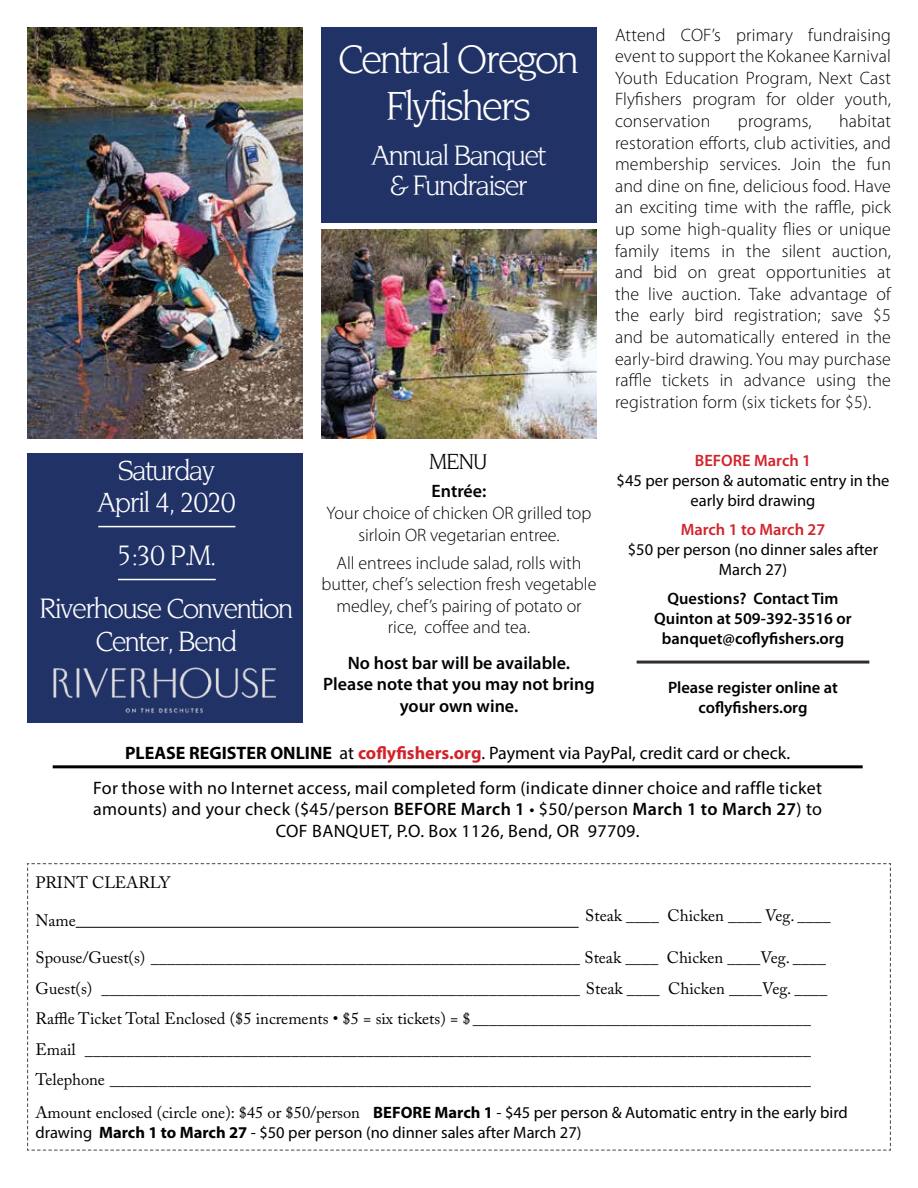
<style>
.page{position:relative;width:918px;height:1188px;background:#fff}
.page>*{position:absolute;margin:0;border:0;box-sizing:border-box;transform-origin:0 0}
.t1{font:39px/46.8px "Novelty";color:#fff;text-align:center}
.t2{font:27px/30px "Novelty";color:#fff;text-align:center}
.t3{font:21px "Novelty";color:#000}
.t4{font:300 18px/21.6px "Myriad Pro";color:#000;text-align:justify}
.t5{font:18px/35.1px "Myriad Pro";letter-spacing:.02em;color:#000;text-align:center}
.t6{font:600 18px/21.6px "Myriad Pro";color:#000;text-align:center}
.t7{font:16.5px/30.6px "Adobe Caslon Pro";color:#000}
.t8{font:16.5px/19.8px "Myriad Pro";color:#000;text-align:center}
.t9{font:600 16.5px/19.8px "Myriad Pro";color:#000;text-align:center}
.t10{font:600 16.5px "Myriad Pro";color:#d2232a}
.s1{font-weight:700}
.s2{font-weight:700;color:#d2232a}
.s3{font-weight:600}
.s4{font-family:"Adobe Caslon Pro"}
</style>
<div class="page">
<div style="left:27px;top:453px;width:276px;height:270px;background:#213266"></div>
<div style="left:321px;top:27px;width:276px;height:195px;background:#213266"></div>
<img style="left:27px;top:27px;width:276px;height:411px">
<hr style="left:637px;top:661px;width:232px;height:3px;background:#352c32">
<hr style="left:98px;top:526px;width:137px;height:1px;background:#fff">
<hr style="left:118px;top:579px;width:98px;height:1px;background:#fff">
<img style="left:321px;top:230px;width:276px;height:208px">
<svg style="left:27px;top:863px;width:864px;height:288px"></svg>
<hr style="left:53px;top:765px;width:810px;height:3px;background:#000">
<hr style="left:76px;top:927px;width:503px;height:1px;background:#000">
<img style="left:53px;top:667px;width:223px;height:46px">
<h2 class="t2" style="left:98px;top:454px;width:139px;line-height:32.4px">Saturday<br>April 4, 2020</h2>
<h2 class="t2" style="left:41px;top:529px;width:254px;line-height:52.9px">5:30 P.M.<br>Riverhouse Convention</h2>
<h2 class="t2" style="left:97px;top:626px;width:141px">Center, Bend</h2>
<h1 class="t1" style="left:340px;top:36px;width:240px">Central Oregon<br>Flyfishers</h1>
<h2 class="t2" style="left:372px;top:140px;width:175px">Annual Banquet &amp; Fundraiser</h2>
<p class="t3" style="left:431px;top:450px;width:58px">MENU</p>
<p class="t6" style="left:432px;top:480px;width:56px">Entrée:</p>
<p class="t4" style="left:327px;top:502px;width:266px;text-align:center">Your choice of chicken OR grilled top sirloin OR vegetarian entree.</p>
<p class="t4" style="left:322px;top:552px;width:276px;text-align:center">All entrees include salad, rolls with butter, chef’s selection fresh vegetable medley, chef’s pairing of potato or rice, coffee and tea.</p>
<p class="t6" style="left:323px;top:651px;width:273px">No host bar will be available.<br>Please note that you may not bring your own wine.</p>
<p class="t4" style="left:615px;top:24px;width:278px">Attend COF’s primary fundraising event to support the Kokanee Karnival Youth Education Program, Next Cast Flyfishers program for older youth, conservation</p>
<p class="t4" style="left:615px;top:110px;width:278px;text-indent:224px">habitat restoration efforts, club activities, and membership services. Join the fun and dine on fine, delicious food. Have an exciting time with the raffle, pick up some high-quality flies or unique family items in the silent auction, and bid on great opportunities at the live auction. Take advantage of the early bird registration; save $5 and be automatically entered in the early-bird drawing. You may purchase raffle tickets in advance using the registration form (six tickets for $5).</p>
<p class="t4" style="left:738px;top:110px;width:75px">programs,</p>
<p class="t10" style="left:695px;top:450px;width:118px">BEFORE March 1</p>
<p class="t8" style="left:617px;top:470px;width:274px">$45 per person &amp; automatic entry in the early bird drawing</p>
<p class="t10" style="left:681px;top:519px;width:146px">March 1 to March 27</p>
<p class="t8" style="left:628px;top:539px;width:252px">$50 per person (no dinner sales after<br>March 27)</p>
<p class="t9" style="left:654px;top:588px;width:199px">Questions? Contact Tim<br>Quinton at 509-392-3516 or banquet@coflyfishers.org</p>
<p class="t9" style="left:668px;top:677px;width:171px">Please register online at coflyfishers.org</p>
<p class="t5" style="left:93px;top:735px;width:731px"><span class="s1">PLEASE REGISTER ONLINE</span> at <span class="s2">coflyfishers.org</span>. Payment via PayPal, credit card or check.<br>For those with no Internet access, mail completed form (indicate dinner choice and raffle ticket</p>
<p class="t5" style="left:93px;top:798px;width:730px;line-height:21.6px">amounts) and your check ($45/person <span class="s3">BEFORE March 1</span> • $50/person <span class="s3">March 1 to March 27</span>) to<br>COF BANQUET, P.O. Box 1126, Bend, OR 97709.</p>
<p class="t7" style="left:35px;top:867px;width:137px">PRINT CLEARLY</p>
<p class="t7" style="left:35px;top:905px;width:42px">Name</p>
<p class="t7" style="left:35px;top:942px;width:794px">Spouse/Guest(s) ____________________________________________________ Steak ____ Chicken ____Veg. ____ Guest(s) __________________________________________________________ Steak ____ Chicken ____Veg. ____ Raffle Ticket Total Enclosed ($5 increments • $5 = six tickets) = $_________________________________________ Email ________________________________________________________________________________________ Telephone _____________________________________________________________________________________</p>
<p class="t8" style="left:35px;top:1102px;width:814px;text-align:left"><span class="s4">Amount enclosed (circle one): $45 or $50/person</span> <span class="s1">BEFORE March 1</span> - $45 per person &amp; Automatic entry in the early bird drawing <span class="s1">March 1 to March 27</span> - $50 per person (no dinner sales after March 27)</p>
<p class="t7" style="left:585px;top:900px;width:247px">Steak ____ Chicken ____ Veg. ____</p>
</div>
